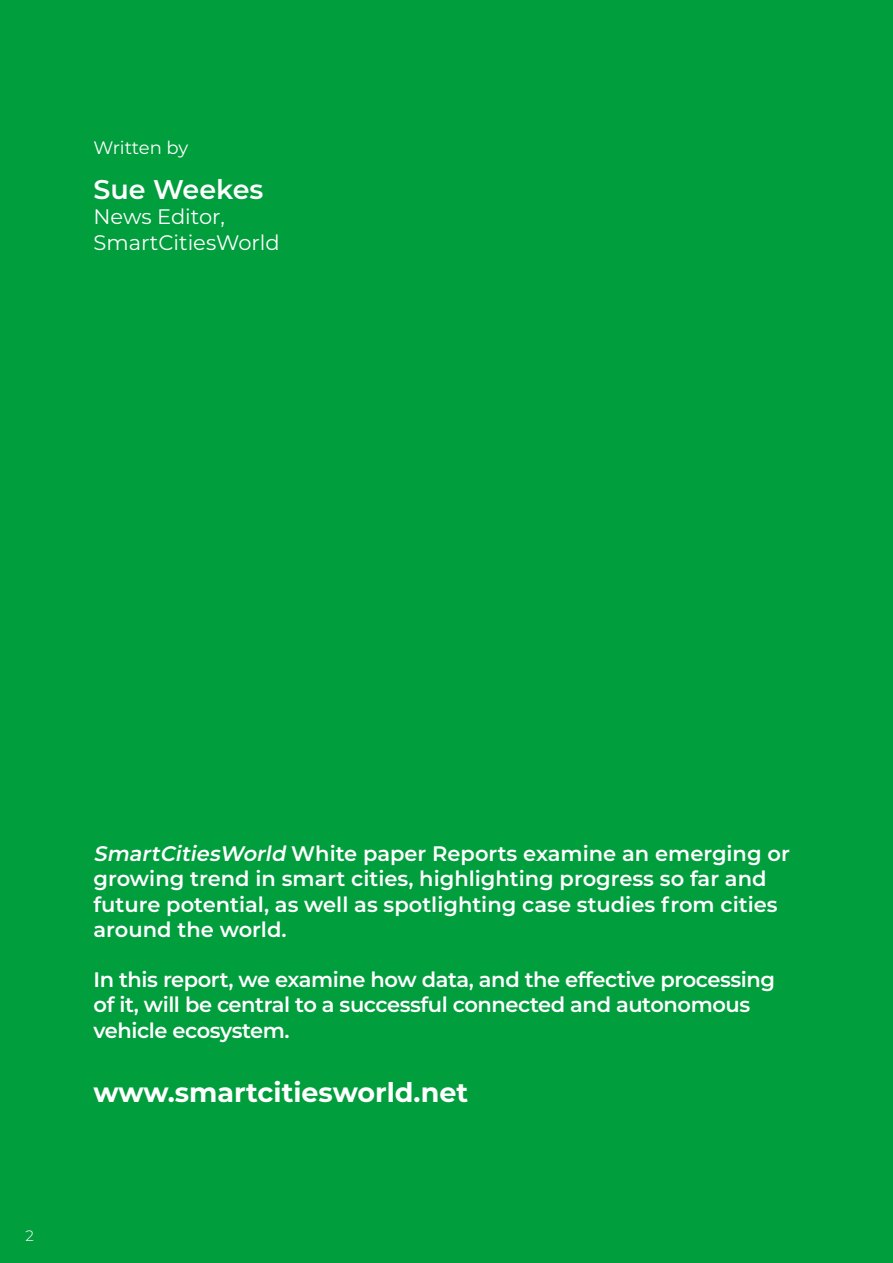
<style>
.page{position:relative;width:893px;height:1263px;background:#009e3d}
.page>*{position:absolute;margin:0;border:0;box-sizing:border-box;transform-origin:0 0}
.t1{font:700 27px "Montserrat";color:#fff}
.t2{font:600 27px "Montserrat";color:#fff}
.t3{font:600 21px/25.2px "Montserrat";letter-spacing:-.005em;color:#fff}
.t4{font:21px/25.5px "Montserrat";color:#fff}
.t5{font:18px "Montserrat";letter-spacing:-.015em;color:#fff}
.t6{font:300 15px "Montserrat";color:#fff}
.s1{font-style:italic}
</style>
<div class="page">
<p class="t5" style="left:94px;top:135px;width:96px">Written by</p>
<p class="t2" style="left:94px;top:170px;width:171px">Sue Weekes</p>
<p class="t4" style="left:94px;top:203px;width:188px">News Editor,<br>SmartCitiesWorld</p>
<p class="t6" style="left:26px;top:1225px;width:10px">2</p>
<p class="t3" style="left:94px;top:840px;width:698px"><span class="s1">SmartCitiesWorld</span> White paper Reports examine an emerging or growing trend in smart cities, highlighting progress so far and future potential, as well as spotlighting case studies from cities around the world.</p>
<p class="t3" style="left:94px;top:966px;width:683px">In this report, we examine how data, and the effective processing of it, will be central to a successful connected and autonomous vehicle ecosystem.</p>
<p class="t1" style="left:94px;top:1073px;width:376px">www.smartcitiesworld.net</p>
</div>
